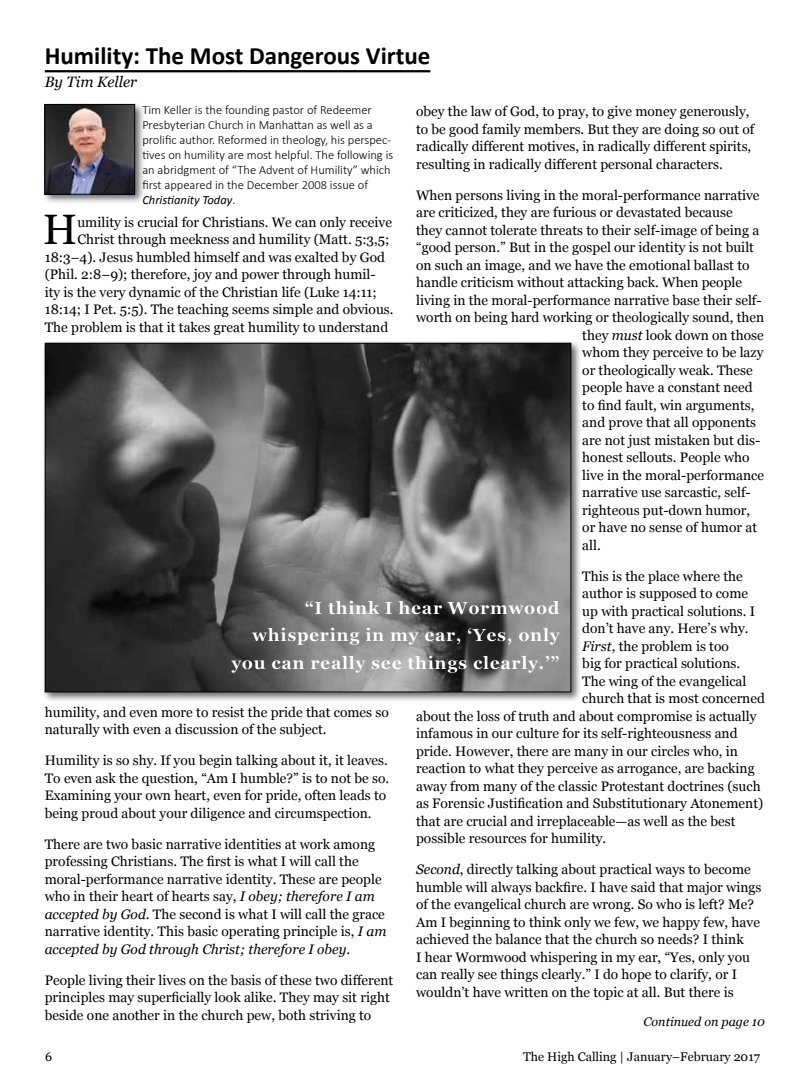
<style>
.page{position:relative;width:810px;height:1080px;background:#fff}
.page>*{position:absolute;margin:0;border:0;box-sizing:border-box;transform-origin:0 0}
.t1{font:42.5px "Georgia";color:#000}
.t2{font:700 25px "Calibri";color:#000}
.t3{font:700 17.5px/27.5px "Georgia";letter-spacing:.04em;color:#fff;text-align:right}
.t4{font:italic 15px "Georgia";color:#000}
.t5{font:13.75px/17.5px "Georgia";color:#000}
.t6{font:300 12.5px/15px "Calibri";color:#000}
.t7{font:12.5px "Georgia";color:#000}
.t8{font:italic 12.5px "Georgia";color:#000}
.s1{font-weight:400;font-style:italic}
.s2{font-style:italic}
</style>
<div class="page">
<hr style="left:45px;top:70px;width:385px;height:2px;background:#000">
<div style="left:42px;top:340px;width:540px;height:363px;background:#000;opacity:.6"></div>
<img style="left:47px;top:345px;width:522px;height:345px">
<div style="left:203px;top:589px;width:380px;height:93px;background:#fff;opacity:.75"></div>
<div style="left:42px;top:101px;width:104px;height:104px;background:#000;opacity:.6"></div>
<img style="left:47px;top:106px;width:86px;height:86px">
<div style="left:45px;top:104px;width:90px;height:90px;border:1px solid #000"></div>
<h2 class="t2" style="left:45px;top:40px;width:387px">Humility: The Most Dangerous Virtue</h2>
<p class="t4" style="left:45px;top:74px;width:94px">By Tim Keller</p>
<p class="t6" style="left:142px;top:102px;width:252px">Tim Keller is the founding pastor of Redeemer Presbyterian Church in Manhattan as well as a prolific author. Reformed in theology, his perspec&shy;tives on humility are most helpful. The following is an abridgment of “The Advent of Humility” which first appeared in the December 2008 issue of <span class="s1">Christianity Today</span>.</p>
<h1 class="t1" style="left:43px;top:205px;width:36px">H</h1>
<p class="t5" style="left:77px;top:213px;width:316px">umility is crucial for Christians. We can only receive</p>
<p class="t5" style="left:416px;top:103px;width:340px">obey the law of God, to pray, to give money generously, to be good family members. But they are doing so out of radically different motives, in radically different spirits, resulting in radically different personal characters.</p>
<p class="t5" style="left:416px;top:186px;width:345px">When persons living in the moral-performance narrative</p>
<p class="t5" style="left:416px;top:204px;width:318px">are criticized, they are furious or devastated because</p>
<p class="t5" style="left:416px;top:221px;width:345px">they cannot tolerate threats to their self-image of being a</p>
<p class="t5" style="left:416px;top:239px;width:339px">“good person.” But in the gospel our identity is not built</p>
<p class="t5" style="left:416px;top:256px;width:335px">on such an image, and we have the emotional ballast to</p>
<p class="t5" style="left:416px;top:274px;width:327px">handle criticism without attacking back. When people</p>
<p class="t5" style="left:416px;top:291px;width:347px">living in the moral-performance narrative base their self-</p>
<p class="t5" style="left:416px;top:309px;width:350px">worth on being hard working or theologically sound, then</p>
<p class="t5" style="left:582px;top:326px;width:183px">they <span class="s2">must</span> look down on those</p>
<p class="t5" style="left:582px;top:344px;width:183px">whom they perceive to be lazy</p>
<p class="t5" style="left:582px;top:361px;width:172px">or theologically weak. These</p>
<p class="t5" style="left:582px;top:379px;width:172px">people have a constant need</p>
<p class="t5" style="left:582px;top:396px;width:174px">to find fault, win arguments,</p>
<p class="t5" style="left:582px;top:414px;width:175px">and prove that all opponents</p>
<p class="t5" style="left:582px;top:431px;width:179px">are not just mistaken but dis-</p>
<p class="t5" style="left:582px;top:449px;width:169px">honest sellouts. People who</p>
<p class="t5" style="left:582px;top:466px;width:183px">live in the moral-performance</p>
<p class="t5" style="left:582px;top:484px;width:170px">narrative use sarcastic, self-</p>
<p class="t5" style="left:582px;top:501px;width:169px">righteous put-down humor,</p>
<p class="t5" style="left:582px;top:519px;width:176px">or have no sense of humor at</p>
<p class="t5" style="left:582px;top:536px;width:20px">all.</p>
<p class="t5" style="left:582px;top:567px;width:162px">This is the place where the</p>
<p class="t5" style="left:582px;top:585px;width:167px">author is supposed to come</p>
<p class="t5" style="left:582px;top:602px;width:174px">up with practical solutions. I</p>
<p class="t5" style="left:582px;top:620px;width:168px">don’t have any. Here’s why.</p>
<p class="t5" style="left:582px;top:637px;width:148px"><span class="s2">First</span>, the problem is too</p>
<p class="t5" style="left:582px;top:655px;width:159px">big for practical solutions.</p>
<p class="t5" style="left:582px;top:672px;width:166px">The wing of the evangelical</p>
<p class="t5" style="left:582px;top:690px;width:184px">church that is most concerned</p>
<p class="t5" style="left:416px;top:707px;width:342px">about the loss of truth and about compromise is actually</p>
<p class="t5" style="left:416px;top:725px;width:323px">infamous in our culture for its self-righteousness and</p>
<p class="t5" style="left:416px;top:742px;width:323px">pride. However, there are many in our circles who, in</p>
<p class="t5" style="left:416px;top:760px;width:340px">reaction to what they perceive as arrogance, are backing</p>
<p class="t5" style="left:416px;top:777px;width:346px">away from many of the classic Protestant doctrines (such</p>
<p class="t5" style="left:416px;top:795px;width:349px">as Forensic Justification and Substitutionary Atonement)</p>
<p class="t5" style="left:416px;top:812px;width:321px">that are crucial and irreplaceable—as well as the best</p>
<p class="t5" style="left:416px;top:830px;width:192px">possible resources for humility.</p>
<p class="t5" style="left:416px;top:861px;width:347px"><span class="s2">Second</span>, directly talking about practical ways to become humble will always backfire. I have said that major wings of the evangelical church are wrong. So who is left? Me?<br>Am I beginning to think only we few, we happy few, have achieved the balance that the church so needs? I think<br>I hear Wormwood whispering in my ear, “Yes, only you can really see things clearly.” I do hope to clarify, or I wouldn’t have written on the topic at all. But there is</p>
<p class="t8" style="left:644px;top:1015px;width:123px">Continued on page 10</p>
<p class="t5" style="left:77px;top:231px;width:314px">Christ through meekness and humility (Matt. 5:3,5;</p>
<p class="t5" style="left:45px;top:248px;width:342px">18:3–4). Jesus humbled himself and was exalted by God</p>
<p class="t5" style="left:45px;top:266px;width:332px">(Phil. 2:8–9); therefore, joy and power through humil-</p>
<p class="t5" style="left:45px;top:283px;width:334px">ity is the very dynamic of the Christian life (Luke 14:11;</p>
<p class="t5" style="left:45px;top:301px;width:350px">18:14; I Pet. 5:5). The teaching seems simple and obvious.</p>
<p class="t5" style="left:45px;top:318px;width:345px">The problem is that it takes great humility to understand</p>
<p class="t3" style="left:231px;top:594px;width:330px">“I think I hear Wormwood whispering in my ear, ‘Yes, only you can really see things clearly.’”</p>
<p class="t5" style="left:45px;top:703px;width:346px">humility, and even more to resist the pride that comes so naturally with even a discussion of the subject.</p>
<p class="t5" style="left:45px;top:752px;width:346px">Humility is so shy. If you begin talking about it, it leaves.<br>To even ask the question, “Am I humble?” is to not be so.<br>Examining your own heart, even for pride, often leads to being proud about your diligence and circumspection.</p>
<p class="t5" style="left:45px;top:835px;width:343px">There are two basic narrative identities at work among professing Christians. The first is what I will call the moral-performance narrative identity. These are people who in their heart of hearts say, <span class="s2">I obey; therefore I am accepted by God</span>. The second is what I will call the grace narrative identity. This basic operating principle is, <span class="s2">I am accepted by God through Christ; therefore I obey</span>.</p>
<p class="t5" style="left:45px;top:971px;width:350px">People living their lives on the basis of these two different principles may superficially look alike. They may sit right beside one another in the church pew, both striving to</p>
<p class="t7" style="left:45px;top:1050px;width:9px">6</p>
<p class="t7" style="left:523px;top:1050px;width:238px">The High Calling | January–February 2017</p>
</div>
